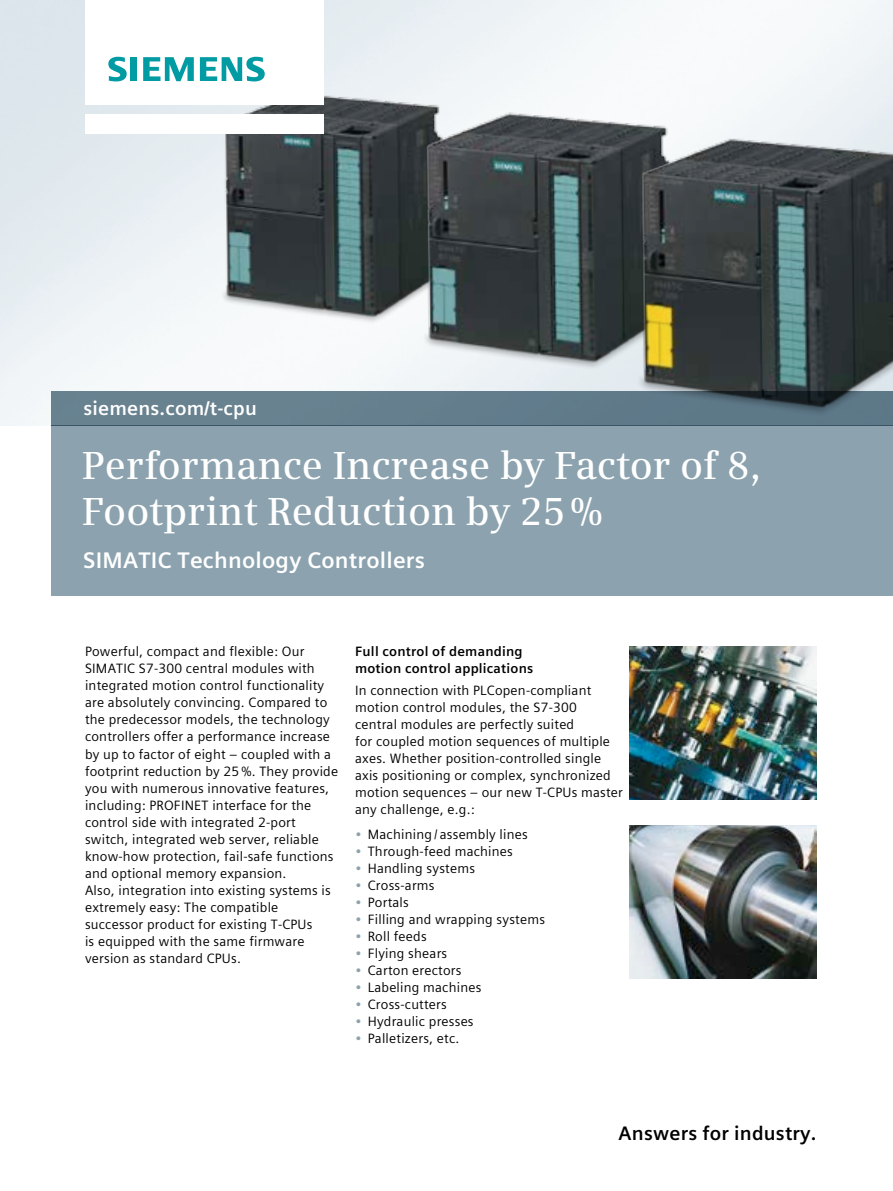
<style>
.page{position:relative;width:893px;height:1191px;background:#fff}
.page>*{position:absolute;margin:0;border:0;box-sizing:border-box;transform-origin:0 0}
.t1{font:600 39px/46.8px "Siemens Serif";color:#fff}
.t2{font:700 22.5px "Siemens Sans Global";letter-spacing:.01em;color:#fff}
.t3{font:700 19.5px "Siemens Sans Global";letter-spacing:.01em;color:#000}
.t4{font:700 19.5px "Siemens Sans Global";letter-spacing:.01em;color:#fff}
.t5{font:13.5px/17px "Siemens Sans Global";letter-spacing:.015em;color:#000}
.t6{font:700 13.5px/17px "Siemens Sans Global";letter-spacing:.015em;color:#000}
.s1{color:#8ca3af}
</style>
<div class="page">
<img style="left:180px;top:50px;width:308px;height:308px">
<img style="left:377px;top:65px;width:344px;height:326px">
<img style="left:587px;top:87px;width:306px;height:304px">
<div style="left:85px;top:114px;width:238px;height:19px;background:#fff"></div>
<div style="left:85px;top:0;width:238px;height:105px;background:#fff"></div>
<svg style="left:108px;top:57px;width:19px;height:24px"></svg>
<div style="left:130px;top:57px;width:7px;height:24px;background:#009ba3"></div>
<svg style="left:143px;top:57px;width:51px;height:24px"></svg>
<svg style="left:200px;top:57px;width:65px;height:24px"></svg>
<div style="left:51px;top:425px;width:842px;height:170px;background:#8ca3af"></div>
<svg style="left:51px;top:391px;width:842px;height:34px;background:#5f7886"></svg>
<img style="left:629px;top:646px;width:187px;height:153px">
<img style="left:629px;top:825px;width:187px;height:153px">
<h3 class="t4" style="left:83px;top:393px;width:175px">siemens.com/t-cpu</h3>
<h1 class="t1" style="left:82px;top:441px;width:680px">Performance Increase by Factor of 8,<br>Footprint Reduction by 25%</h1>
<h2 class="t2" style="left:83px;top:543px;width:343px">SIMATIC Technology Controllers</h2>
<p class="t5" style="left:85px;top:643px;width:255px">Powerful, compact and flexible: Our SIMATIC S7-300 central modules with integrated motion control functionality are absolutely convincing. Compared to the predecessor models, the technology controllers offer a performance increase by up to factor of eight – coupled with a footprint reduction by 25 %. They provide you with numerous innovative features, including: PROFINET interface for the control side with integrated 2-port switch, integrated web server, reliable know-how protection, fail-safe functions and optional memory expansion.<br>Also, integration into existing systems is extremely easy: The compatible successor product for existing T-CPUs<br>is equipped with the same firmware version as standard CPUs.</p>
<p class="t6" style="left:355px;top:643px;width:180px">Full control of demanding motion control applications</p>
<p class="t5" style="left:355px;top:681px;width:269px">In connection with PLCopen-compliant motion control modules, the S7-300<br>central modules are perfectly suited<br>for coupled motion sequences of multiple axes. Whether position-controlled single axis positioning or complex, synchronized motion sequences – our new T-CPUs master any challenge, e.g.:</p>
<p class="t5" style="left:355px;top:826px;width:174px"><span class="s1">•</span> Machining / assembly lines</p>
<p class="t5" style="left:355px;top:843px;width:159px"><span class="s1">•</span> Through-feed machines</p>
<p class="t5" style="left:355px;top:860px;width:121px"><span class="s1">•</span> Handling systems</p>
<p class="t5" style="left:355px;top:877px;width:81px"><span class="s1">•</span> Cross-arms</p>
<p class="t5" style="left:355px;top:894px;width:55px"><span class="s1">•</span> Portals</p>
<p class="t5" style="left:355px;top:911px;width:191px"><span class="s1">•</span> Filling and wrapping systems</p>
<p class="t5" style="left:355px;top:928px;width:73px"><span class="s1">•</span> Roll feeds</p>
<p class="t5" style="left:355px;top:945px;width:94px"><span class="s1">•</span> Flying shears</p>
<p class="t5" style="left:355px;top:962px;width:108px"><span class="s1">•</span> Carton erectors</p>
<p class="t5" style="left:355px;top:979px;width:128px"><span class="s1">•</span> Labeling machines</p>
<p class="t5" style="left:355px;top:996px;width:93px"><span class="s1">•</span> Cross-cutters</p>
<p class="t5" style="left:355px;top:1013px;width:120px"><span class="s1">•</span> Hydraulic presses</p>
<p class="t5" style="left:355px;top:1030px;width:106px"><span class="s1">•</span> Palletizers, etc.</p>
<h3 class="t3" style="left:619px;top:1118px;width:199px">Answers for industry.</h3>
</div>
